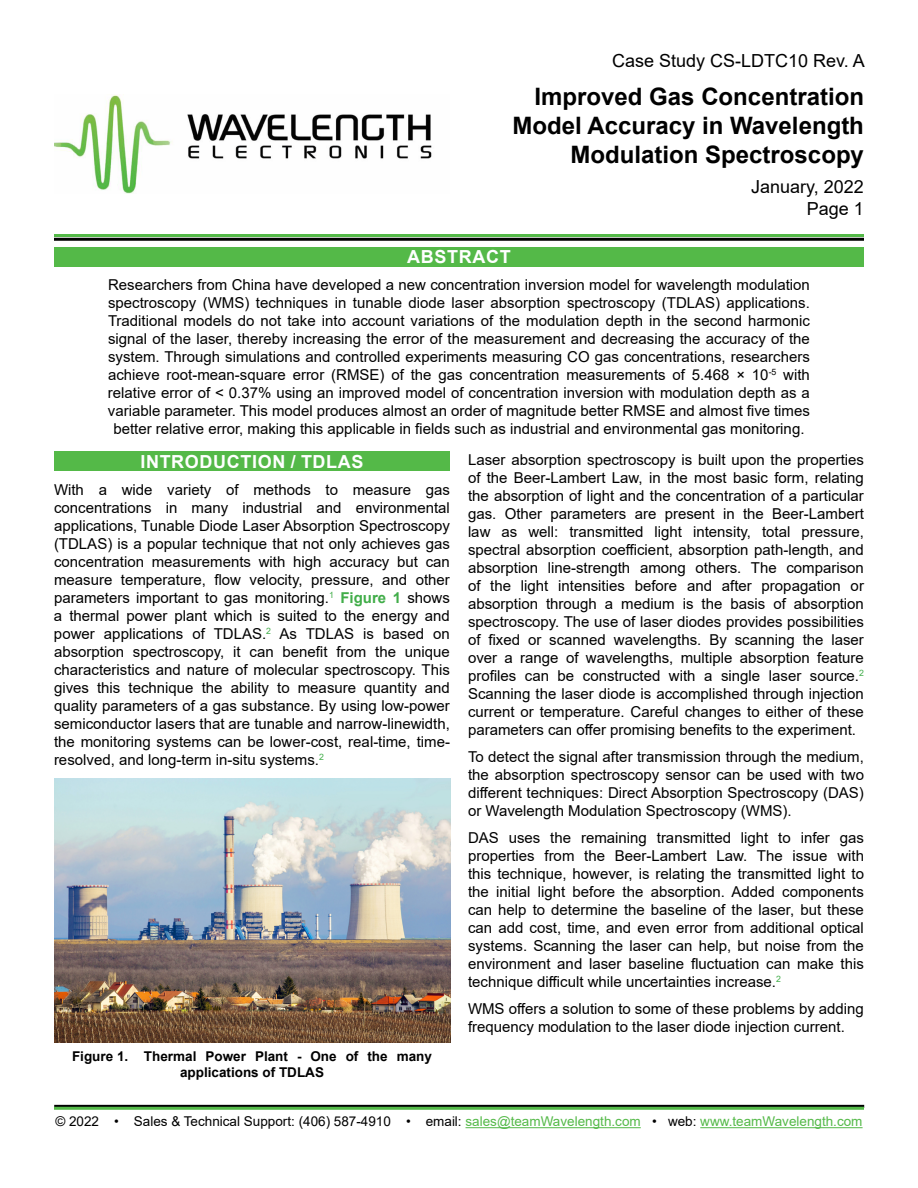
<style>
.page{position:relative;width:918px;height:1188px;background:#fff}
.page>*{position:absolute;margin:0;border:0;box-sizing:border-box;transform-origin:0 0}
.t1{font:700 24px/28.8px "Arial";color:#000;text-align:right}
.t2{font:18px/21.6px "Arial";color:#000;text-align:right}
.t3{font:700 18px "Arial";letter-spacing:.035em;color:#fff}
.t4{font:15px/18px "Arial";color:#000;text-align:justify}
.t5{font:13.5px "Arial";color:#000}
.t6{font:700 13.5px/16.2px "Arial";color:#000;text-align:center}
.s1{font-weight:700;color:#41ad49}
.s2{color:#54b948}
</style>
<div class="page">
<hr style="left:466px;top:1127px;width:175px;height:1px;background:#54b948">
<hr style="left:700px;top:1127px;width:163px;height:1px;background:#54b948">
<hr style="left:54px;top:1105px;width:810px;height:3px;background:#000">
<hr style="left:54px;top:1107px;width:810px;height:3px;background:#54b948">
<div style="left:54px;top:247px;width:810px;height:20px;background:#54b948"></div>
<img style="left:54px;top:95px;width:378px;height:98px">
<hr style="left:54px;top:238px;width:810px;height:3px;background:#000">
<hr style="left:54px;top:234px;width:810px;height:3px;background:#54b948">
<div style="left:54px;top:451px;width:396px;height:20px;background:#54b948"></div>
<img style="left:54px;top:779px;width:396px;height:264px">
<p class="t2" style="left:612px;top:50px;width:254px">Case Study CS-LDTC10 Rev. A</p>
<h1 class="t1" style="left:512px;top:82px;width:353px">Improved Gas Concentration<br>Model Accuracy in Wavelength<br>Modulation Spectroscopy</h1>
<p class="t2" style="left:751px;top:176px;width:114px">January, 2022<br>Page 1</p>
<p class="t3" style="left:407px;top:244px;width:105px">ABSTRACT</p>
<p class="t4" style="left:108px;top:276px;width:703px;text-align:center">Researchers from China have developed a new concentration inversion model for wavelength modulation spectroscopy (WMS) techniques in tunable diode laser absorption spectroscopy (TDLAS) applications.<br>Traditional models do not take into account variations of the modulation depth in the second harmonic signal of the laser, thereby increasing the error of the measurement and decreasing the accuracy of the system. Through simulations and controlled experiments measuring CO gas concentrations, researchers achieve root-mean-square error (RMSE) of the gas concentration measurements of 5.468 × 10<sup>-5</sup> with relative error of &lt; 0.37% using an improved model of concentration inversion with modulation depth as a variable parameter. This model produces almost an order of magnitude better RMSE and almost five times better relative error, making this applicable in fields such as industrial and environmental gas monitoring.</p>
<p class="t3" style="left:140px;top:449px;width:225px">INTRODUCTION / TDLAS</p>
<p class="t4" style="left:54px;top:480px;width:398px">With a wide variety of methods to measure gas concentrations in many industrial and environmental applications, Tunable Diode Laser Absorption Spectroscopy (TDLAS) is a popular technique that not only achieves gas concentration measurements with high accuracy but can measure temperature, flow velocity, pressure, and other parameters important to gas monitoring.<sup>1</sup> <span class="s1">Figure 1</span> shows a thermal power plant which is suited to the energy and power applications of TDLAS.<sup>2</sup> As TDLAS is based on absorption spectroscopy, it can benefit from the unique characteristics and nature of molecular spectroscopy. This gives this technique the ability to measure quantity and quality parameters of a gas substance. By using low-power semiconductor lasers that are tunable and narrow-linewidth, the monitoring systems can be lower-cost, real-time, time&shy;resolved, and long-term in-situ systems.<sup>2</sup></p>
<p class="t4" style="left:468px;top:451px;width:398px">Laser absorption spectroscopy is built upon the properties of the Beer-Lambert Law, in the most basic form, relating the absorption of light and the concentration of a particular gas. Other parameters are present in the Beer-Lambert law as well: transmitted light intensity, total pressure, spectral absorption coefficient, absorption path-length, and absorption line-strength among others. The comparison of the light intensities before and after propagation or absorption through a medium is the basis of absorption spectroscopy. The use of laser diodes provides possibilities of fixed or scanned wavelengths. By scanning the laser over a range of wavelengths, multiple absorption feature profiles can be constructed with a single laser source.<sup>2<br></sup>Scanning the laser diode is accomplished through injection current or temperature. Careful changes to either of these parameters can offer promising benefits to the experiment.</p>
<p class="t4" style="left:468px;top:748px;width:398px">To detect the signal after transmission through the medium, the absorption spectroscopy sensor can be used with two different techniques: Direct Absorption Spectroscopy (DAS) or Wavelength Modulation Spectroscopy (WMS).</p>
<p class="t4" style="left:468px;top:829px;width:398px">DAS uses the remaining transmitted light to infer gas properties from the Beer-Lambert Law. The issue with this technique, however, is relating the transmitted light to the initial light before the absorption. Added components can help to determine the baseline of the laser, but these can add cost, time, and even error from additional optical systems. Scanning the laser can help, but noise from the environment and laser baseline fluctuation can make this technique difficult while uncertainties increase.<sup>2</sup></p>
<p class="t4" style="left:468px;top:1000px;width:397px">WMS offers a solution to some of these problems by adding frequency modulation to the laser diode injection current.</p>
<p class="t6" style="left:72px;top:1048px;width:361px">Figure 1. Thermal Power Plant - One of the many applications of TDLAS</p>
<p class="t5" style="left:55px;top:1112px;width:809px">© 2022 • Sales &amp; Technical Support: (406) 587-4910 • email: <span class="s2">sales@teamWavelength.com</span> • web: <span class="s2">www.teamWavelength.com</span></p>
</div>
